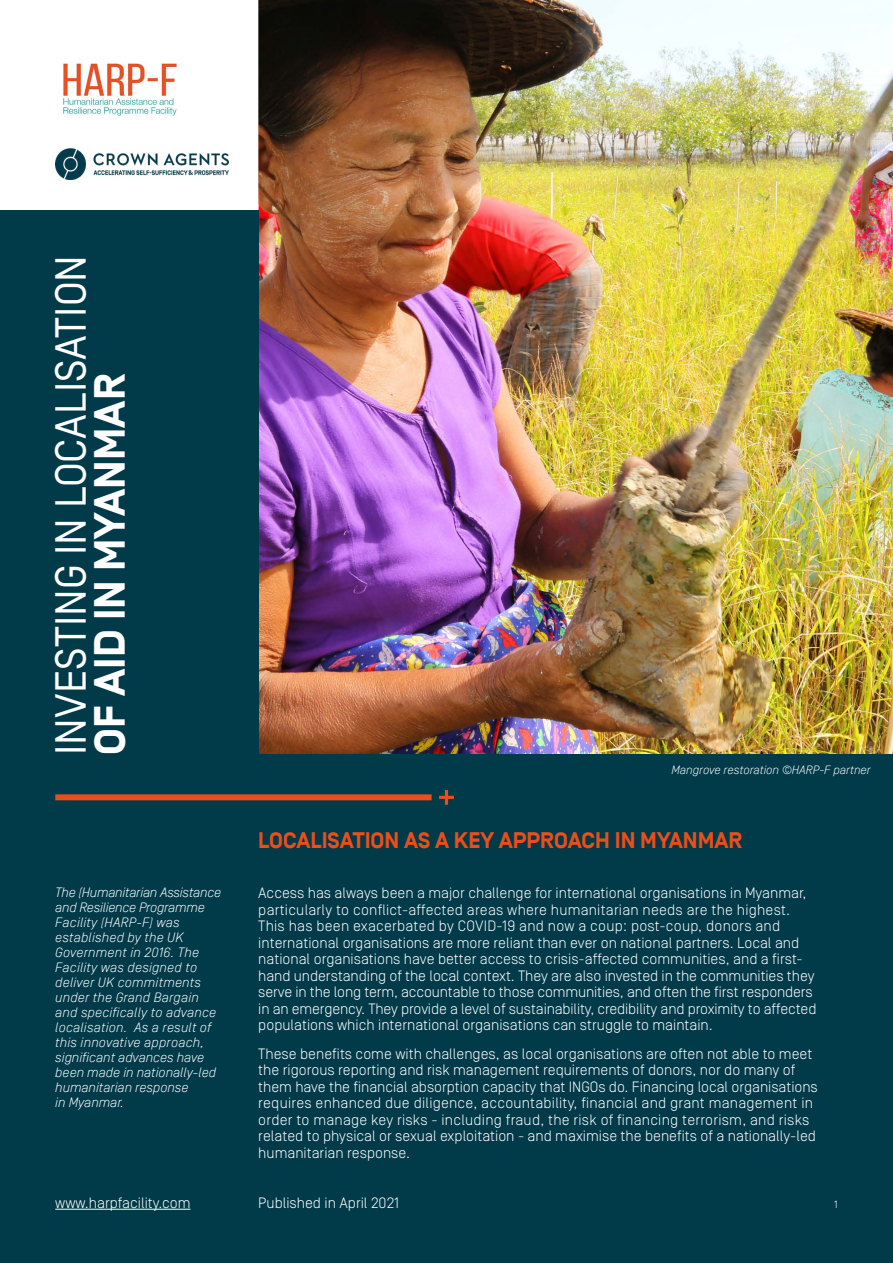
<style>
.page{position:relative;width:893px;height:1263px;background:#fff}
.page>*{position:absolute;margin:0;border:0;box-sizing:border-box;transform-origin:0 0}
.t1{font:43.5px "Simplon BP Regular";color:#fff}
.t2{font:700 43.5px "Simplon BP";color:#fff}
.t3{font:700 22.5px "Simplon BP";color:#e94e1b}
.t4{font:300 15px/16.5px "Simplon BP";color:#fff}
.t5{font:italic 300 13.5px/15px "Simplon BP";letter-spacing:.015em;color:#fff}
.t6{font:italic 300 12px "Simplon BP";color:#fff}
.t7{font:300 10.5px "Simplon BP";color:#fff}
</style>
<div class="page">
<img style="left:258px;top:0;width:635px;height:755px">
<div style="left:0;top:210px;width:258px;height:568px;background:#013a49"></div>
<div style="left:0;top:755px;width:893px;height:508px;background:#013a49"></div>
<div style="left:55px;top:794px;width:377px;height:6px;background:#e94e1b"></div>
<img style="left:55px;top:149px;width:174px;height:31px">
<img style="left:62px;top:61px;width:115px;height:55px">
<hr style="left:445px;top:790px;width:3px;height:15px;background:#e94e1b">
<hr style="left:439px;top:796px;width:15px;height:3px;background:#e94e1b">
<hr style="left:55px;top:1209px;width:135px;height:1px;background:#fff">
<h1 class="t1" style="left:45px;top:755px;width:501px;rotate:-90deg">INVESTING IN LOCALISATION</h1>
<h1 class="t2" style="left:85px;top:755px;width:383px;rotate:-90deg">OF AID IN MYANMAR</h1>
<p class="t5" style="left:55px;top:885px;width:167px">The (Humanitarian Assistance and Resilience Programme<br>Facility (HARP-F) was established by the UK<br>Government in 2016. The<br>Facility was designed to deliver UK commitments under the Grand Bargain and specifically to advance localisation. As a result of this innovative approach, significant advances have been made in nationally-led humanitarian response<br>in Myanmar.</p>
<p class="t6" style="left:671px;top:763px;width:201px">Mangrove restoration ©HARP-F partner</p>
<h2 class="t3" style="left:258px;top:827px;width:486px">LOCALISATION AS A KEY APPROACH IN MYANMAR</h2>
<p class="t4" style="left:258px;top:885px;width:560px">Access has always been a major challenge for international organisations in Myanmar, particularly to conflict-affected areas where humanitarian needs are the highest.<br>This has been exacerbated by COVID-19 and now a coup: post-coup, donors and international organisations are more reliant than ever on national partners. Local and national organisations have better access to crisis-affected communities, and a first&shy;hand understanding of the local context. They are also invested in the communities they serve in the long term, accountable to those communities, and often the first responders in an emergency. They provide a level of sustainability, credibility and proximity to affected populations which international organisations can struggle to maintain.</p>
<p class="t4" style="left:258px;top:1045px;width:561px">These benefits come with challenges, as local organisations are often not able to meet the rigorous reporting and risk management requirements of donors, nor do many of them have the financial absorption capacity that INGOs do. Financing local organisations requires enhanced due diligence, accountability, financial and grant management in order to manage key risks - including fraud, the risk of financing terrorism, and risks related to physical or sexual exploitation - and maximise the benefits of a nationally-led humanitarian response.</p>
<p class="t4" style="left:55px;top:1194px;width:137px">www.harpfacility.com</p>
<p class="t4" style="left:258px;top:1194px;width:142px">Published in April 2021</p>
<p class="t7" style="left:834px;top:1198px;width:5px">1</p>
</div>
